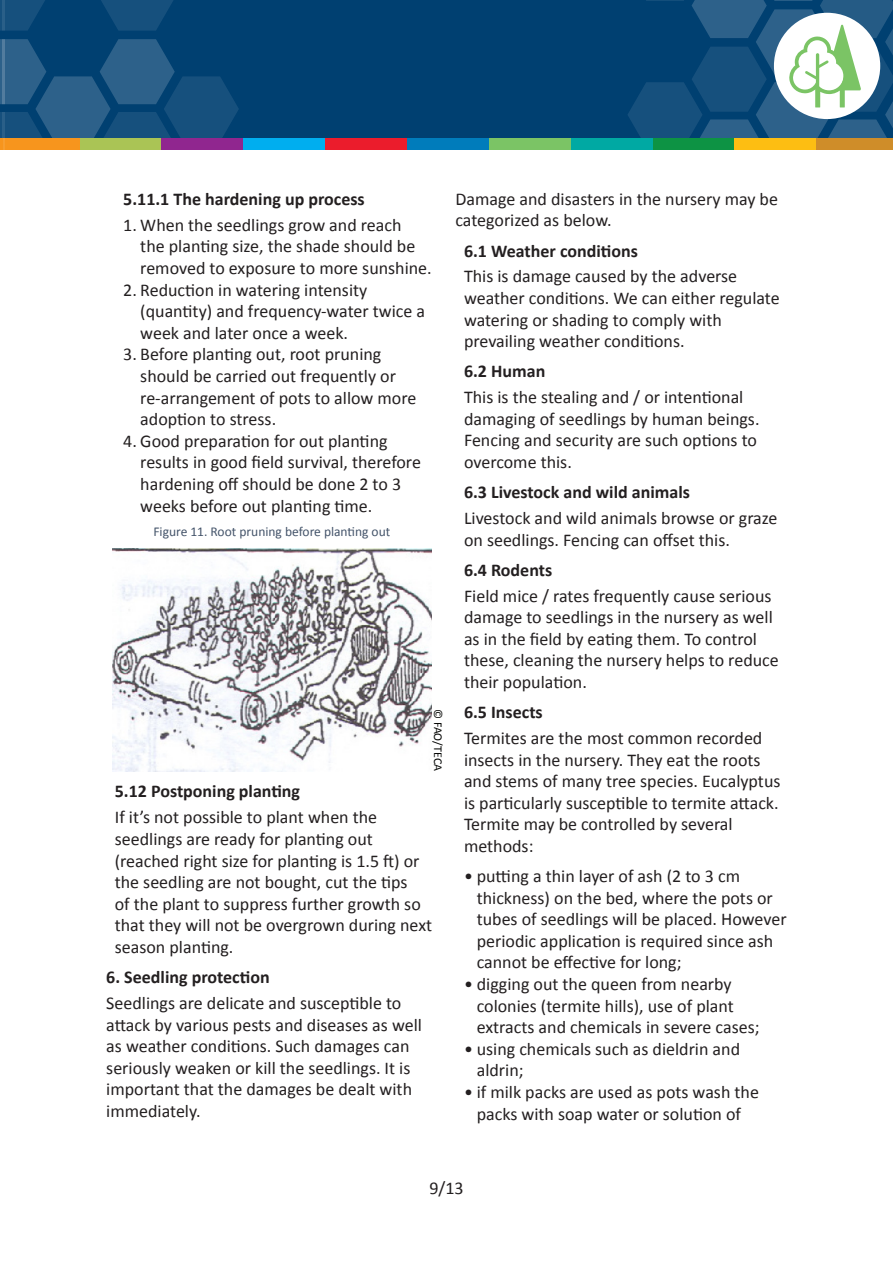
<style>
.page{position:relative;width:893px;height:1263px;background:#fff}
.page>*{position:absolute;margin:0;border:0;box-sizing:border-box;transform-origin:0 0}
.Body_Text_1_1{font:18px/21.6px "Calibri";color:#231f20}
.Bulletpoints_1_1_1{font:18px/21.6px "Calibri";color:#231f20}
.Bulletpoints_1_1{font:18px/21.6px "Calibri";color:#231f20}
.Body_Text{font:18px/21.6px "Calibri";color:#231f20}
.Subheading_1_1{font:700 18px "Calibri";color:#231f20}
.Subsubheading_1_1_1{font:700 18px "Calibri";color:#231f20}
.Heading_1{font:700 18px "Calibri";color:#231f20}
.Photo_Capture{font:13.5px "Calibri";color:#44546a}
.t1{font:12px "Calibri";letter-spacing:-.01em;color:#040503}
</style>
<div class="page">
<img style="left:112px;top:548px;width:319px;height:224px">
<div style="left:0;top:0;width:893px;height:141px;background:#004071"></div>
<svg style="left:101px;top:0;width:72px;height:31px"></svg>
<div style="left:162px;top:138px;width:81px;height:12px;background:#90268f"></div>
<div style="left:243px;top:138px;width:82px;height:12px;background:#00aeef"></div>
<div style="left:325px;top:138px;width:82px;height:12px;background:#eb1c2c"></div>
<div style="left:407px;top:138px;width:82px;height:12px;background:#007cbb"></div>
<div style="left:489px;top:138px;width:82px;height:12px;background:#7bc465"></div>
<div style="left:571px;top:138px;width:82px;height:12px;background:#00a9a3"></div>
<svg style="left:628px;top:0;width:265px;height:150px"></svg>
<svg style="left:0;top:0;width:45px;height:31px"></svg>
<svg style="left:0;top:39px;width:239px;height:111px"></svg>
<p class="Subsubheading_1_1_1" style="left:123px;top:187px;width:243px">5.11.1 The hardening up process</p>
<p class="Bulletpoints_1_1_1" style="left:140px;top:214px;width:293px;text-indent:-17px">1. When the seedlings grow and reach<br>the planting size, the shade should be removed to exposure to more sunshine.</p>
<p class="Bulletpoints_1_1_1" style="left:140px;top:279px;width:286px;text-indent:-17px">2. Reduction in watering intensity (quantity) and frequency-water twice a week and later once a week.</p>
<p class="Bulletpoints_1_1_1" style="left:140px;top:344px;width:278px;text-indent:-17px">3. Before planting out, root pruning should be carried out frequently or re-arrangement of pots to allow more adoption to stress.</p>
<p class="Bulletpoints_1_1_1" style="left:140px;top:430px;width:282px;text-indent:-17px">4. Good preparation for out planting results in good field survival, therefore hardening off should be done 2 to 3 weeks before out planting time.</p>
<p class="Photo_Capture" style="left:153px;top:523px;width:238px">Figure 11. Root pruning before planting out</p>
<p class="t1" style="left:446px;top:709px;width:63px;rotate:90deg">© FAO/TECA</p>
<p class="Subheading_1_1" style="left:115px;top:780px;width:187px">5.12 Postponing planting</p>
<p class="Body_Text_1_1" style="left:115px;top:807px;width:319px">If it’s not possible to plant when the seedlings are ready for planting out (reached right size for planting is 1.5 ft) or the seedling are not bought, cut the tips<br>of the plant to suppress further growth so that they will not be overgrown during next season planting.</p>
<p class="Heading_1" style="left:106px;top:965px;width:165px">6. Seedling protection</p>
<p class="Body_Text" style="left:106px;top:992px;width:317px">Seedlings are delicate and susceptible to attack by various pests and diseases as well as weather conditions. Such damages can seriously weaken or kill the seedlings. It is important that the damages be dealt with immediately.</p>
<p class="Body_Text" style="left:455px;top:188px;width:324px">Damage and disasters in the nursery may be categorized as below.</p>
<p class="Subheading_1_1" style="left:464px;top:239px;width:175px">6.1 Weather conditions</p>
<p class="Body_Text_1_1" style="left:464px;top:266px;width:317px">This is damage caused by the adverse weather conditions. We can either regulate watering or shading to comply with prevailing weather conditions.</p>
<p class="Subheading_1_1" style="left:464px;top:360px;width:83px">6.2 Human</p>
<p class="Body_Text_1_1" style="left:464px;top:386px;width:297px">This is the stealing and / or intentional damaging of seedlings by human beings.<br>Fencing and security are such options to overcome this.</p>
<p class="Subheading_1_1" style="left:464px;top:481px;width:227px">6.3 Livestock and wild animals</p>
<p class="Body_Text_1_1" style="left:464px;top:507px;width:315px">Livestock and wild animals browse or graze on seedlings. Fencing can offset this.</p>
<p class="Subheading_1_1" style="left:464px;top:558px;width:90px">6.4 Rodents</p>
<p class="Body_Text_1_1" style="left:464px;top:585px;width:316px">Field mice / rates frequently cause serious damage to seedlings in the nursery as well as in the field by eating them. To control these, cleaning the nursery helps to reduce their population.</p>
<p class="Subheading_1_1" style="left:464px;top:700px;width:80px">6.5 Insects</p>
<p class="Body_Text_1_1" style="left:464px;top:727px;width:318px">Termites are the most common recorded insects in the nursery. They eat the roots and stems of many tree species. Eucalyptus is particularly susceptible to termite attack.<br>Termite may be controlled by several methods:</p>
<p class="Bulletpoints_1_1" style="left:477px;top:865px;width:311px;text-indent:-13px">• putting a thin layer of ash (2 to 3 cm thickness) on the bed, where the pots or tubes of seedlings will be placed. However periodic application is required since ash cannot be effective for long;</p>
<p class="Bulletpoints_1_1" style="left:477px;top:973px;width:284px;text-indent:-13px">• digging out the queen from nearby colonies (termite hills), use of plant extracts and chemicals in severe cases;</p>
<p class="Bulletpoints_1_1" style="left:477px;top:1038px;width:265px;text-indent:-13px">• using chemicals such as dieldrin and aldrin;</p>
<p class="Bulletpoints_1_1" style="left:464px;top:1081px;width:296px;text-align:center">• if milk packs are used as pots wash the packs with soap water or solution of</p>
<p class="Body_Text_1_1" style="left:429px;top:1178px;width:36px">9/13</p>
</div>
